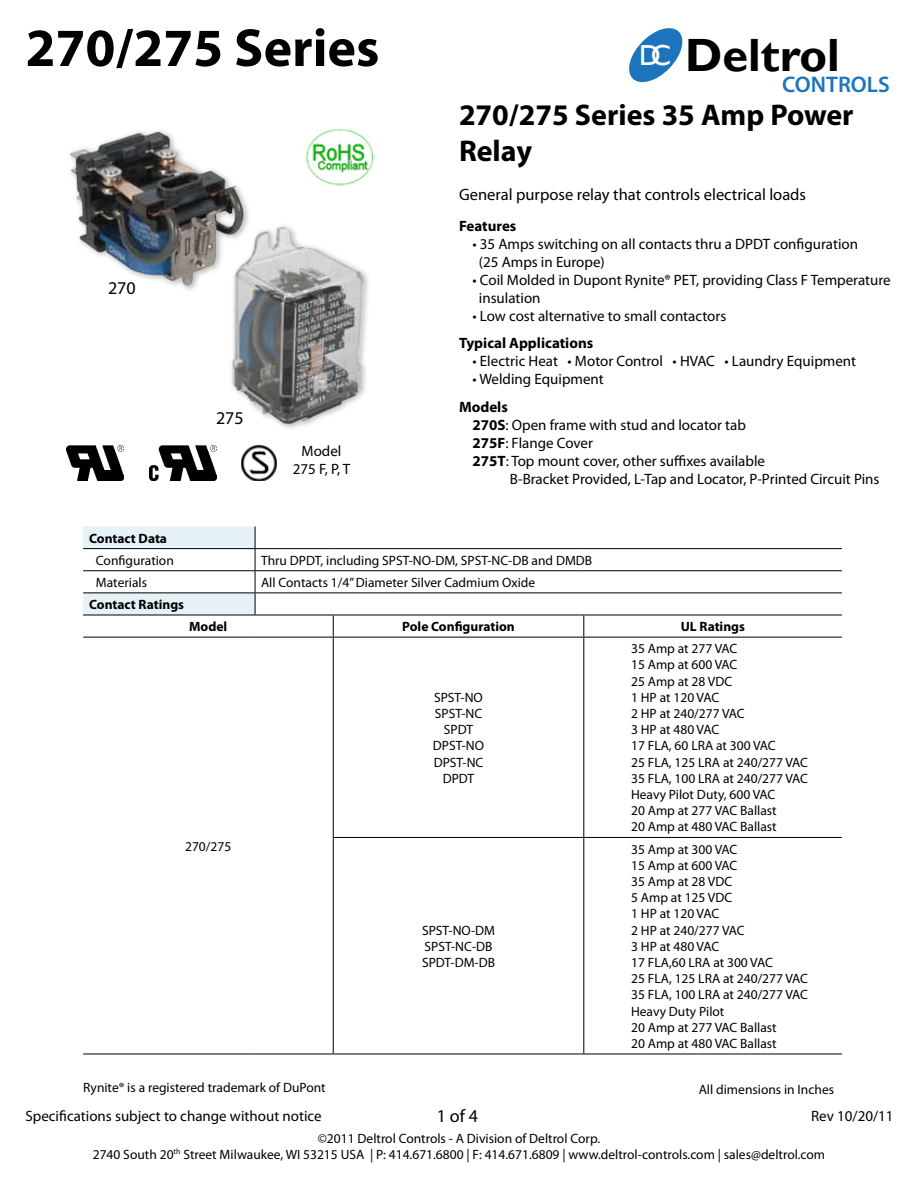
<style>
.page{position:relative;width:918px;height:1188px;background:#fff}
.page>*{position:absolute;margin:0;border:0;box-sizing:border-box;transform-origin:0 0}
.t1{font:700 54px "Myriad Pro";color:#000}
.t2{font:700 46.65px "Gill Sans";color:#000}
.t3{font:700 30px/36px "Myriad Pro";color:#000}
.t4{font:28.95px "Gill Sans";color:#fff}
.t5{font:600 22.65px "Myriad Pro";color:#1c75bc}
.t6{font:18px "Myriad Pro";color:#000}
.t7{font:16.5px "Myriad Pro";color:#000}
.t8{font:15px/18px "Myriad Pro";color:#000}
.t9{font:700 15px "Myriad Pro";color:#000}
.t10{font:13.5px/16.2px "Myriad Pro";color:#000}
.t11{font:700 13.5px "Myriad Pro";color:#000}
.s1{font-weight:700}
</style>
<div class="page">
<svg style="left:629px;top:28px;width:54px;height:55px"></svg>
<img style="left:306px;top:128px;width:68px;height:58px">
<img style="left:66px;top:446px;width:58px;height:35px">
<img style="left:70px;top:130px;width:179px;height:156px">
<hr style="left:255px;top:548px;width:78px;height:1px;background:#000">
<hr style="left:333px;top:548px;width:251px;height:1px;background:#000">
<hr style="left:584px;top:548px;width:258px;height:1px;background:#000">
<hr style="left:255px;top:570px;width:78px;height:1px;background:#000">
<hr style="left:333px;top:570px;width:251px;height:1px;background:#000">
<hr style="left:584px;top:570px;width:258px;height:1px;background:#000">
<hr style="left:255px;top:592px;width:78px;height:1px;background:#000">
<svg style="left:83px;top:526px;width:173px;height:89px"></svg>
<hr style="left:333px;top:592px;width:251px;height:1px;background:#000">
<hr style="left:584px;top:592px;width:258px;height:1px;background:#000">
<hr style="left:83px;top:615px;width:172px;height:1px;background:#000">
<hr style="left:255px;top:615px;width:78px;height:1px;background:#000">
<hr style="left:333px;top:615px;width:251px;height:1px;background:#000">
<svg style="left:333px;top:615px;width:1px;height:22px"></svg>
<hr style="left:584px;top:615px;width:258px;height:1px;background:#000">
<svg style="left:583px;top:615px;width:1px;height:22px"></svg>
<hr style="left:83px;top:637px;width:172px;height:1px;background:#000">
<hr style="left:255px;top:637px;width:78px;height:1px;background:#000">
<hr style="left:333px;top:637px;width:251px;height:1px;background:#000">
<hr style="left:333px;top:638px;width:1px;height:199px;background:#000">
<hr style="left:584px;top:637px;width:258px;height:1px;background:#000">
<hr style="left:583px;top:638px;width:1px;height:199px;background:#000">
<hr style="left:333px;top:837px;width:251px;height:1px;background:#000">
<hr style="left:333px;top:838px;width:1px;height:216px;background:#000">
<hr style="left:584px;top:837px;width:258px;height:1px;background:#000">
<hr style="left:583px;top:838px;width:1px;height:216px;background:#000">
<hr style="left:83px;top:1054px;width:172px;height:1px;background:#000">
<hr style="left:255px;top:1054px;width:78px;height:1px;background:#000">
<hr style="left:333px;top:1054px;width:251px;height:1px;background:#000">
<hr style="left:584px;top:1054px;width:258px;height:1px;background:#000">
<img style="left:149px;top:446px;width:67px;height:35px">
<img style="left:183px;top:212px;width:186px;height:217px">
<img style="left:241px;top:445px;width:36px;height:36px">
<h1 class="t1" style="left:26px;top:13px;width:355px">270/275 Series</h1>
<h3 class="t6" style="left:108px;top:277px;width:29px">270</h3>
<h3 class="t6" style="left:216px;top:407px;width:29px">275</h3>
<p class="t8" style="left:293px;top:442px;width:59px;text-align:center">Model<br>275 F, P, T</p>
<h2 class="t2" style="left:685px;top:27px;width:156px">Deltrol</h2>
<h3 class="t5" style="left:782px;top:70px;width:109px">CONTROLS</h3>
<h3 class="t4" style="left:639px;top:39px;width:34px">DC</h3>
<h3 class="t3" style="left:459px;top:96px;width:396px">270/275 Series 35 Amp Power<br>Relay</h3>
<p class="t7" style="left:459px;top:185px;width:349px">General purpose relay that controls electrical loads</p>
<p class="t9" style="left:459px;top:216px;width:59px">Features</p>
<p class="t8" style="left:479px;top:235px;width:381px;text-indent:-6px">• 35 Amps switching on all contacts thru a DPDT configuration (25 Amps in Europe)</p>
<p class="t8" style="left:479px;top:271px;width:413px;text-indent:-6px">• Coil Molded in Dupont Rynite® PET, providing Class F Temperature insulation</p>
<p class="t8" style="left:472px;top:307px;width:255px">• Low cost alternative to small contactors</p>
<p class="t9" style="left:459px;top:333px;width:136px">Typical Applications</p>
<p class="t8" style="left:472px;top:352px;width:385px">• Electric Heat • Motor Control • HVAC • Laundry Equipment</p>
<p class="t8" style="left:472px;top:370px;width:133px">• Welding Equipment</p>
<p class="t9" style="left:459px;top:397px;width:50px">Models</p>
<p class="t8" style="left:472px;top:416px;width:275px"><span class="s1">270S</span>: Open frame with stud and locator tab</p>
<p class="t8" style="left:472px;top:434px;width:122px"><span class="s1">275F</span>: Flange Cover</p>
<p class="t8" style="left:472px;top:452px;width:294px"><span class="s1">275T</span>: Top mount cover, other suffixes available</p>
<p class="t8" style="left:510px;top:470px;width:371px">B-Bracket Provided, L-Tap and Locator, P-Printed Circuit Pins</p>
<p class="t11" style="left:89px;top:529px;width:79px">Contact Data</p>
<p class="t10" style="left:96px;top:552px;width:79px">Configuration</p>
<p class="t10" style="left:261px;top:552px;width:333px">Thru DPDT, including SPST-NO-DM, SPST-NC-DB and DMDB</p>
<p class="t10" style="left:96px;top:574px;width:53px">Materials</p>
<p class="t10" style="left:261px;top:574px;width:276px">All Contacts 1/4” Diameter Silver Cadmium Oxide</p>
<p class="t11" style="left:89px;top:596px;width:96px">Contact Ratings</p>
<p class="t11" style="left:189px;top:618px;width:40px">Model</p>
<p class="t11" style="left:402px;top:618px;width:114px">Pole Configuration</p>
<p class="t11" style="left:681px;top:618px;width:66px">UL Ratings</p>
<p class="t10" style="left:185px;top:838px;width:48px">270/275</p>
<p class="t10" style="left:83px;top:1079px;width:244px">Rynite® is a registered trademark of DuPont</p>
<p class="t10" style="left:433px;top:689px;width:53px;text-align:center">SPST-NO<br>SPST-NC<br>SPDT<br>DPST-NO<br>DPST-NC<br>DPDT</p>
<p class="t10" style="left:422px;top:922px;width:75px">SPST-NO-DM<br>SPST-NC-DB<br>SPDT-DM-DB</p>
<p class="t10" style="left:631px;top:640px;width:179px">35 Amp at 277 VAC<br>15 Amp at 600 VAC<br>25 Amp at 28 VDC<br>1 HP at 120 VAC<br>2 HP at 240/277 VAC<br>3 HP at 480 VAC<br>17 FLA, 60 LRA at 300 VAC<br>25 FLA, 125 LRA at 240/277 VAC<br>35 FLA, 100 LRA at 240/277 VAC<br>Heavy Pilot Duty, 600 VAC<br>20 Amp at 277 VAC Ballast<br>20 Amp at 480 VAC Ballast</p>
<p class="t10" style="left:631px;top:841px;width:179px">35 Amp at 300 VAC<br>15 Amp at 600 VAC<br>35 Amp at 28 VDC<br>5 Amp at 125 VDC<br>1 HP at 120 VAC<br>2 HP at 240/277 VAC<br>3 HP at 480 VAC<br>17 FLA,60 LRA at 300 VAC<br>25 FLA, 125 LRA at 240/277 VAC<br>35 FLA, 100 LRA at 240/277 VAC<br>Heavy Duty Pilot<br>20 Amp at 277 VAC Ballast<br>20 Amp at 480 VAC Ballast</p>
<p class="t10" style="left:699px;top:1081px;width:137px">All dimensions in Inches</p>
<p class="t8" style="left:26px;top:1107px;width:298px">Specifications subject to change without notice</p>
<h3 class="t6" style="left:437px;top:1105px;width:43px">1 of 4</h3>
<p class="t8" style="left:811px;top:1107px;width:84px">Rev 10/20/11</p>
<p class="t10" style="left:93px;top:1130px;width:734px;text-align:center">©2011 Deltrol Controls - A Division of Deltrol Corp.<br>2740 South 20<sup>th</sup> Street Milwaukee, WI 53215 USA | P: 414.671.6800 | F: 414.671.6809 | www.deltrol-controls.com | sales@deltrol.com</p>
</div>
